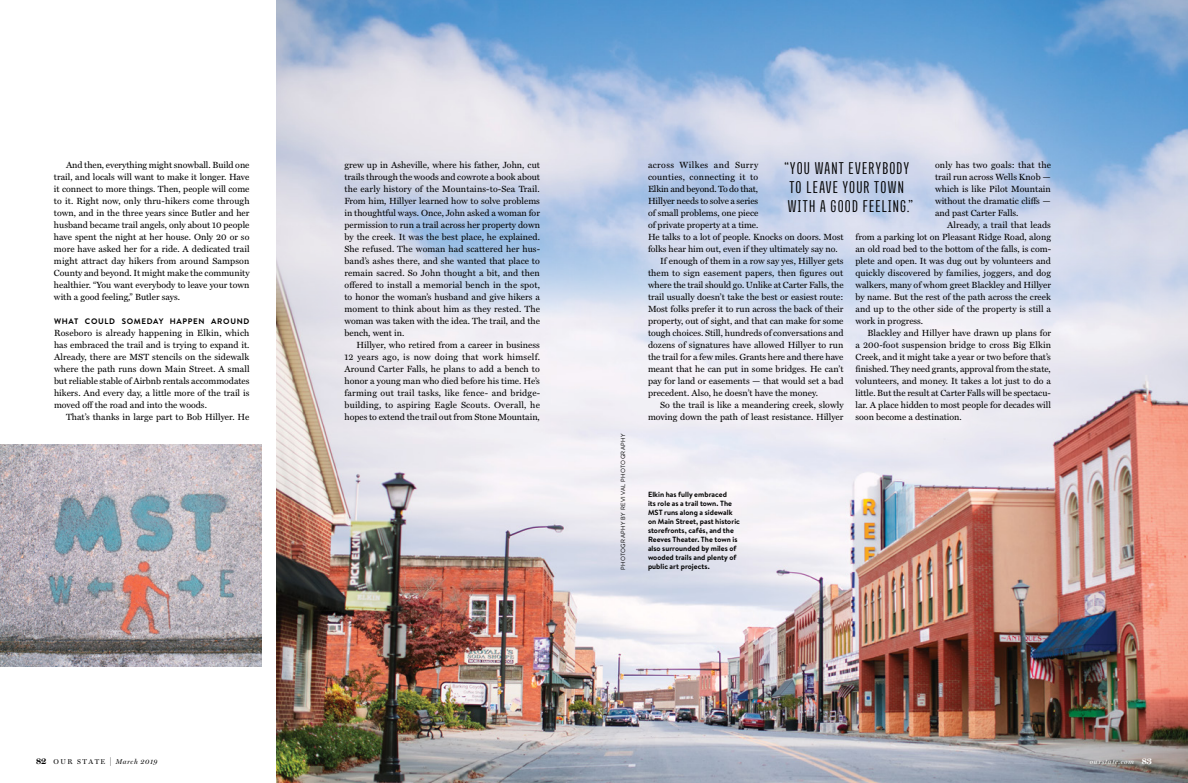
<style>
.page{position:relative;width:1188px;height:783px;background:#fff}
.page>*{position:absolute;margin:0;border:0;box-sizing:border-box;transform-origin:0 0}
.t1{font:18.5px/19px "Titular";letter-spacing:.07em;color:#000}
.t2{font:9px/12px "Miller Text";color:#000;text-align:justify}
.t3{font:9px "Miller Text";letter-spacing:.025em;color:#000}
.t4{font:9px "Miller Text";letter-spacing:.04em;color:#000}
.t5{font:700 8px "Brandon Text";letter-spacing:.085em;color:#000}
.t6{font:700 7.5px/9px "Brandon Text";color:#000}
.t7{font:italic 7px "Miller Display";letter-spacing:.08em;color:#000}
.t8{font:italic 7px "Miller Display";letter-spacing:.08em;color:#fff}
.t9{font:6px "Brandon Text";letter-spacing:.075em;color:#000}
.s1{font-weight:700;font-style:normal;font-size:9px}
.s2{font-style:normal}
.s3{font-style:normal;font-size:9.1px}
</style>
<div class="page">
<img style="left:276px;top:0;width:912px;height:221px">
<img style="left:276px;top:221px;width:912px;height:562px">
<img style="left:0;top:444px;width:262px;height:223px">
<p class="t2" style="left:54px;top:159px;width:197px;text-indent:12px">And then, everything might snowball. Build one trail, and locals will want to make it longer. Have it connect to more things. Then, people will come to it. Right now, only thru-hikers come through town, and in the three years since Butler and her husband became trail angels, only about 10 people have spent the night at her house. Only 20 or so more have asked her for a ride. A dedicated trail might attract day hikers from around Sampson County and beyond. It might make the community healthier. “You want everybody to leave your town with a good feeling,” Butler says.</p>
<p class="t5" style="left:54px;top:316px;width:197px">WHAT COULD SOMEDAY HAPPEN AROUND</p>
<p class="t2" style="left:54px;top:327px;width:197px">Roseboro is already happening in Elkin, which has embraced the trail and is trying to expand it.<br>Already, there are MST stencils on the sidewalk where the path runs down Main Street. A small but reliable stable of Airbnb rentals accommodates hikers. And every day, a little more of the trail is moved off the road and into the woods.</p>
<p class="t2" style="left:66px;top:411px;width:185px">That’s thanks in large part to Bob Hillyer. He</p>
<p class="t2" style="left:345px;top:159px;width:197px">grew up in Asheville, where his father, John, cut trails through the woods and cowrote a book about the early history of the Mountains-to-Sea Trail.<br>From him, Hillyer learned how to solve problems in thoughtful ways. Once, John asked a woman for permission to run a trail across her property down by the creek. It was the best place, he explained.<br>She refused. The woman had scattered her hus&shy;band’s ashes there, and she wanted that place to remain sacred. So John thought a bit, and then offered to install a memorial bench in the spot, to honor the woman’s husband and give hikers a moment to think about him as they rested. The woman was taken with the idea. The trail, and the bench, went in.</p>
<p class="t2" style="left:345px;top:339px;width:197px;text-indent:12px">Hillyer, who retired from a career in business 12 years ago, is now doing that work himself.<br>Around Carter Falls, he plans to add a bench to honor a young man who died before his time. He’s farming out trail tasks, like fence- and bridge&shy;building, to aspiring Eagle Scouts. Overall, he hopes to extend the trail out from Stone Mountain,</p>
<p class="t9" style="left:619px;top:570px;width:138px;rotate:-90deg">PHOTOGRAPHY BY REVIVAL PHOTOGRAPHY</p>
<p class="t2" style="left:935px;top:159px;width:118px">only has two goals: that the trail run across Wells Knob — which is like Pilot Mountain without the dramatic cliffs — and past Carter Falls.</p>
<p class="t2" style="left:856px;top:219px;width:197px;text-indent:92px">Already, a trail that leads from a parking lot on Pleasant Ridge Road, along an old road bed to the bottom of the falls, is com&shy;plete and open. It was dug out by volunteers and quickly discovered by families, joggers, and dog walkers, many of whom greet Blackley and Hillyer by name. But the rest of the path across the creek and up to the other side of the property is still a work in progress.</p>
<p class="t2" style="left:856px;top:327px;width:197px;text-indent:12px">Blackley and Hillyer have drawn up plans for a 200-foot suspension bridge to cross Big Elkin Creek, and it might take a year or two before that’s finished. They need grants, approval from the state, volunteers, and money. It takes a lot just to do a little. But the result at Carter Falls will be spectacu&shy;lar. A place hidden to most people for decades will soon become a destination.</p>
<p class="t4" style="left:648px;top:160px;width:112px">across Wilkes and Surry</p>
<p class="t3" style="left:648px;top:172px;width:112px">counties, connecting it to</p>
<p class="t2" style="left:648px;top:183px;width:112px">Elkin and beyond. To do that,</p>
<p class="t2" style="left:648px;top:195px;width:112px">Hillyer needs to solve a series</p>
<p class="t2" style="left:648px;top:207px;width:112px">of small problems, one piece</p>
<p class="t2" style="left:648px;top:219px;width:112px">of private property at a time.</p>
<p class="t2" style="left:648px;top:231px;width:197px">He talks to a lot of people. Knocks on doors. Most</p>
<p class="t2" style="left:648px;top:243px;width:191px">folks hear him out, even if they ultimately say no.</p>
<p class="t2" style="left:660px;top:255px;width:185px">If enough of them in a row say yes, Hillyer gets</p>
<p class="t2" style="left:648px;top:267px;width:197px">them to sign easement papers, then figures out</p>
<p class="t2" style="left:648px;top:279px;width:197px">where the trail should go. Unlike at Carter Falls, the</p>
<p class="t2" style="left:648px;top:291px;width:197px">trail usually doesn’t take the best or easiest route:</p>
<p class="t2" style="left:648px;top:303px;width:197px">Most folks prefer it to run across the back of their</p>
<p class="t2" style="left:648px;top:315px;width:197px">property, out of sight, and that can make for some</p>
<p class="t2" style="left:648px;top:327px;width:197px">tough choices. Still, hundreds of conversations and</p>
<p class="t2" style="left:648px;top:339px;width:197px">dozens of signatures have allowed Hillyer to run</p>
<p class="t2" style="left:648px;top:351px;width:197px">the trail for a few miles. Grants here and there have</p>
<p class="t2" style="left:648px;top:363px;width:197px">meant that he can put in some bridges. He can’t</p>
<p class="t2" style="left:648px;top:375px;width:197px">pay for land or easements — that would set a bad</p>
<p class="t2" style="left:648px;top:387px;width:171px">precedent. Also, he doesn’t have the money.</p>
<p class="t2" style="left:660px;top:399px;width:185px">So the trail is like a meandering creek, slowly</p>
<p class="t2" style="left:648px;top:411px;width:197px">moving down the path of least resistance. Hillyer</p>
<h1 class="t1" style="left:784px;top:159px;width:130px">“YOU WANT EVERYBODY<br>TO LEAVE YOUR TOWN<br>WITH A GOOD FEELING.”</h1>
<p class="t6" style="left:648px;top:489px;width:93px">Elkin has fully embraced<br>its role as a trail town. The<br>MST runs along a sidewalk on Main Street, past historic storefronts, cafés, and the<br>Reeves Theater. The town is also surrounded by miles of wooded trails and plenty of public art projects.</p>
<p class="t7" style="left:36px;top:757px;width:123px"><span class="s1">82</span> <span class="s2">OUR STATE</span> <span class="s3">|</span> March 2019</p>
<p class="t8" style="left:1090px;top:757px;width:64px">ourstate.com <span class="s1">83</span></p>
</div>
